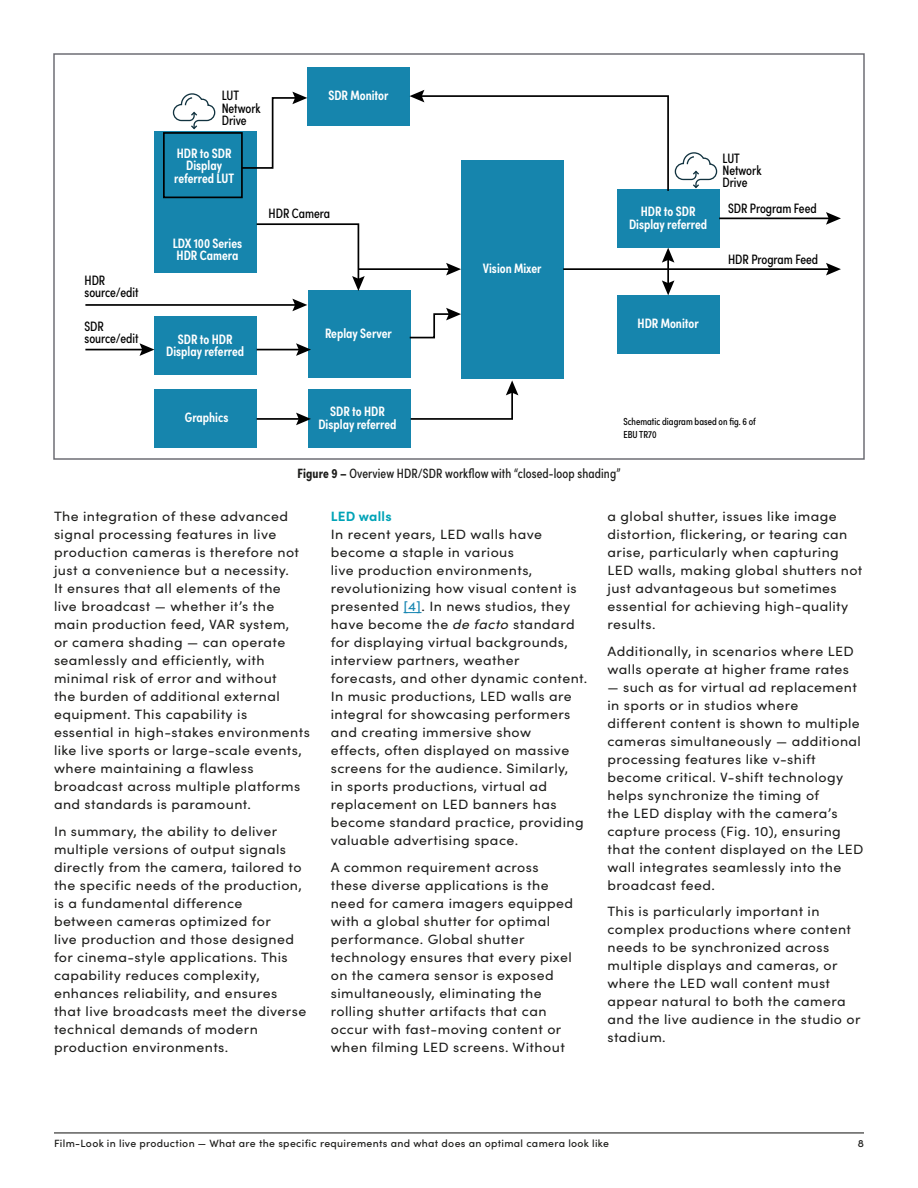
<style>
.page{position:relative;width:918px;height:1188px;background:#fff}
.page>*{position:absolute;margin:0;border:0;box-sizing:border-box;transform-origin:0 0}
.t1{font:600 13.65px/12.3px "Sofia Pro Condensed";color:#fff;text-align:center}
.t2{font:13.65px/12.3px "Sofia Pro Condensed";color:#000}
.t3{font:13.5px/18px "Sofia Pro";letter-spacing:.03em;color:#1d1d1b;scale:1.05 1}
.t4{font:13.5px "Sofia Pro Condensed";letter-spacing:.01em;color:#1d1d1b}
.t5{font:700 13.5px "Sofia Pro";letter-spacing:.02em;color:#00a3b7}
.t6{font:500 10.5px "Sofia Pro";letter-spacing:.03em;color:#1d1d1b}
.t7{font:10.2px/12.3px "Sofia Pro Condensed";color:#000}
.s1{font-weight:700}
.s2{color:#1585b1}
.s3{font-style:italic}
</style>
<div class="page">
<hr style="left:54px;top:1132px;width:810px;height:1px;background:#1d1d1b">
<svg style="left:404px;top:612px;width:18px;height:1px"></svg>
<div style="left:154px;top:132px;width:103px;height:141px;background:#1685ad"></div>
<div style="left:461px;top:160px;width:102px;height:218px;background:#1685ad"></div>
<div style="left:154px;top:317px;width:103px;height:58px;background:#1685ad"></div>
<div style="left:154px;top:389px;width:103px;height:58px;background:#1685ad"></div>
<div style="left:309px;top:390px;width:102px;height:58px;background:#1685ad"></div>
<div style="left:307px;top:68px;width:102px;height:58px;background:#1685ad"></div>
<div style="left:617px;top:190px;width:102px;height:58px;background:#1685ad"></div>
<div style="left:617px;top:295px;width:102px;height:58px;background:#1685ad"></div>
<div style="left:309px;top:290px;width:102px;height:87px;background:#1685ad"></div>
<svg style="left:172px;top:93px;width:44px;height:37px"></svg>
<svg style="left:240px;top:92px;width:67px;height:77px"></svg>
<svg style="left:256px;top:223px;width:109px;height:68px"></svg>
<hr style="left:358px;top:268px;width:93px;height:2px;background:#000">
<svg style="left:446px;top:263px;width:15px;height:12px"></svg>
<hr style="left:719px;top:218px;width:112px;height:1px;background:#000">
<svg style="left:826px;top:212px;width:15px;height:13px"></svg>
<hr style="left:563px;top:268px;width:268px;height:2px;background:#000">
<svg style="left:826px;top:263px;width:15px;height:12px"></svg>
<hr style="left:85px;top:304px;width:212px;height:2px;background:#000">
<svg style="left:292px;top:299px;width:15px;height:12px"></svg>
<hr style="left:85px;top:349px;width:59px;height:1px;background:#000">
<svg style="left:140px;top:343px;width:14px;height:13px"></svg>
<hr style="left:257px;top:349px;width:44px;height:1px;background:#000">
<svg style="left:296px;top:343px;width:15px;height:13px"></svg>
<hr style="left:257px;top:418px;width:44px;height:2px;background:#000">
<svg style="left:296px;top:413px;width:15px;height:12px"></svg>
<svg style="left:409px;top:308px;width:52px;height:31px"></svg>
<svg style="left:409px;top:380px;width:109px;height:40px"></svg>
<svg style="left:409px;top:90px;width:309px;height:103px"></svg>
<hr style="left:667px;top:258px;width:2px;height:27px;background:#000">
<svg style="left:662px;top:248px;width:12px;height:15px"></svg>
<svg style="left:662px;top:280px;width:12px;height:15px"></svg>
<div style="left:163px;top:132px;width:80px;height:66px;border:2px solid #000"></div>
<div style="left:53px;top:53px;width:812px;height:407px;border:2px solid #6d6e74"></div>
<p class="t2" style="left:85px;top:273px;width:56px">HDR source/edit</p>
<p class="t2" style="left:85px;top:319px;width:56px">SDR source/edit</p>
<p class="t2" style="left:222px;top:89px;width:40px">LUT<br>Network<br>Drive</p>
<p class="t1" style="left:174px;top:146px;width:61px">HDR to SDR<br>Display referred LUT</p>
<p class="t1" style="left:328px;top:89px;width:62px">SDR Monitor</p>
<p class="t1" style="left:173px;top:236px;width:71px;text-align:left">LDX 100 Series<br>HDR Camera</p>
<p class="t2" style="left:269px;top:207px;width:63px">HDR Camera</p>
<p class="t1" style="left:166px;top:332px;width:80px">SDR to HDR<br>Display referred</p>
<p class="t1" style="left:325px;top:326px;width:68px">Replay Server</p>
<p class="t1" style="left:483px;top:261px;width:60px">Vision Mixer</p>
<p class="t1" style="left:629px;top:205px;width:80px">HDR to SDR<br>Display referred</p>
<p class="t2" style="left:723px;top:151px;width:40px">LUT<br>Network<br>Drive</p>
<p class="t2" style="left:728px;top:201px;width:90px">SDR Program Feed</p>
<p class="t2" style="left:728px;top:253px;width:92px">HDR Program Feed</p>
<p class="t1" style="left:638px;top:316px;width:63px">HDR Monitor</p>
<p class="t1" style="left:185px;top:410px;width:45px">Graphics</p>
<p class="t1" style="left:319px;top:405px;width:80px">SDR to HDR<br>Display referred</p>
<p class="t7" style="left:623px;top:415px;width:134px">Schematic diagram based on fig. 6 of<br>EBU TR70</p>
<p class="t4" style="left:298px;top:463px;width:325px"><span class="s1">Figure 9 –</span> Overview HDR/SDR workflow with “closed-loop shading”</p>
<p class="t3" style="left:54px;top:507px;width:245px">The integration of these advanced signal processing features in live production cameras is therefore not just a convenience but a necessity.<br>It ensures that all elements of the<br>live broadcast — whether it’s the main production feed, VAR system,<br>or camera shading — can operate seamlessly and efficiently, with minimal risk of error and without<br>the burden of additional external equipment. This capability is essential in high-stakes environments like live sports or large-scale events, where maintaining a flawless broadcast across multiple platforms and standards is paramount.</p>
<p class="t3" style="left:54px;top:821px;width:242px">In summary, the ability to deliver multiple versions of output signals directly from the camera, tailored to the specific needs of the production, is a fundamental difference<br>between cameras optimized for<br>live production and those designed for cinema-style applications. This capability reduces complexity, enhances reliability, and ensures that live broadcasts meet the diverse technical demands of modern production environments.</p>
<p class="t5" style="left:331px;top:506px;width:63px">LED walls</p>
<p class="t3" style="left:331px;top:525px;width:246px">In recent years, LED walls have become a staple in various<br>live production environments, revolutionizing how visual content is presented <span class="s2">[4]</span>. In news studios, they have become the <span class="s3">de facto</span> standard for displaying virtual backgrounds, interview partners, weather forecasts, and other dynamic content.<br>In music productions, LED walls are integral for showcasing performers and creating immersive show<br>effects, often displayed on massive screens for the audience. Similarly,<br>in sports productions, virtual ad replacement on LED banners has become standard practice, providing valuable advertising space.</p>
<p class="t3" style="left:331px;top:857px;width:232px">A common requirement across these diverse applications is the need for camera imagers equipped with a global shutter for optimal performance. Global shutter technology ensures that every pixel on the camera sensor is exposed simultaneously, eliminating the rolling shutter artifacts that can occur with fast-moving content or when filming LED screens. Without</p>
<p class="t3" style="left:608px;top:507px;width:244px">a global shutter, issues like image distortion, flickering, or tearing can arise, particularly when capturing LED walls, making global shutters not just advantageous but sometimes essential for achieving high-quality results.</p>
<p class="t3" style="left:608px;top:641px;width:236px">Additionally, in scenarios where LED walls operate at higher frame rates</p>
<p class="t3" style="left:608px;top:677px;width:245px">— such as for virtual ad replacement in sports or in studios where<br>different content is shown to multiple cameras simultaneously — additional processing features like v-shift become critical. V-shift technology helps synchronize the timing of<br>the LED display with the camera’s capture process (Fig. 10), ensuring that the content displayed on the LED wall integrates seamlessly into the broadcast feed.</p>
<p class="t3" style="left:608px;top:902px;width:243px">This is particularly important in complex productions where content needs to be synchronized across multiple displays and cameras, or where the LED wall content must appear natural to both the camera and the live audience in the studio or stadium.</p>
<p class="t6" style="left:54px;top:1136px;width:557px">Film-Look in live production — What are the specific requirements and what does an optimal camera look like</p>
<p class="t6" style="left:858px;top:1136px;width:8px">8</p>
</div>
